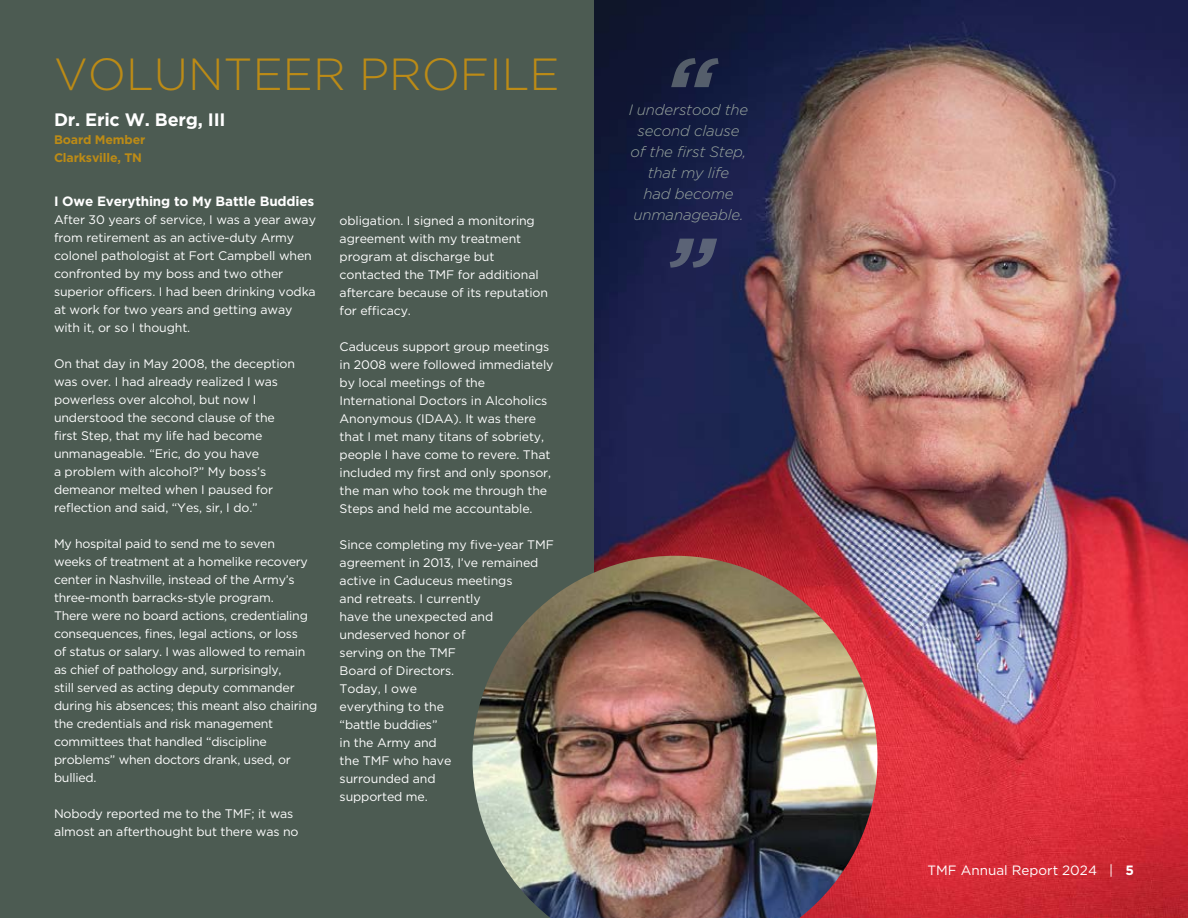
<style>
.page{position:relative;width:1188px;height:918px;background:#4c5b52}
.page>*{position:absolute;margin:0;border:0;box-sizing:border-box;transform-origin:0 0}
.t1{font:italic 700 90px/180px "Gotham";color:#9aa69f}
.t2{font:300 45px "Gotham";color:#bc8b16}
.t3{font:700 18px "Gotham";letter-spacing:-.01em;color:#fff}
.t4{font:italic 300 15px/21px "Gotham";letter-spacing:-.01em;color:#9aa69f;text-align:center}
.t5{font:700 13.5px "Gotham";letter-spacing:-.01em;color:#fff}
.t6{font:13.5px "Gotham";color:#fff}
.t7{font:12.3px/18px "Gotham";letter-spacing:-.01em;color:#fff}
.t8{font:700 12.3px/18px "Gotham";letter-spacing:-.01em;color:#bc8b16}
.s1{font-weight:700}
</style>
<div class="page">
<img style="left:594px;top:0;width:594px;height:918px">
<img style="left:473px;top:556px;width:405px;height:362px">
<h2 class="t2" style="left:54px;top:46px;width:507px">VOLUNTEER PROFILE</h2>
<h3 class="t3" style="left:54px;top:108px;width:173px">Dr. Eric W. Berg, III</h3>
<p class="t8" style="left:54px;top:131px;width:93px">Board Member<br>Clarksville, TN</p>
<p class="t5" style="left:54px;top:192px;width:262px">I Owe Everything to My Battle Buddies</p>
<p class="t7" style="left:54px;top:210px;width:264px">After 30 years of service, I was a year away from retirement as an active-duty Army colonel pathologist at Fort Campbell when confronted by my boss and two other superior officers. I had been drinking vodka at work for two years and getting away with it, or so I thought.</p>
<p class="t7" style="left:54px;top:354px;width:243px">On that day in May 2008, the deception was over. I had already realized I was powerless over alcohol, but now I understood the second clause of the first Step, that my life had become unmanageable. “Eric, do you have<br>a problem with alcohol?” My boss’s demeanor melted when I paused for reflection and said, “Yes, sir, I do.”</p>
<p class="t7" style="left:54px;top:534px;width:265px">My hospital paid to send me to seven<br>weeks of treatment at a homelike recovery center in Nashville, instead of the Army’s three-month barracks-style program.<br>There were no board actions, credentialing consequences, fines, legal actions, or loss<br>of status or salary. I was allowed to remain as chief of pathology and, surprisingly,<br>still served as acting deputy commander during his absences; this meant also chairing the credentials and risk management committees that handled “discipline problems” when doctors drank, used, or bullied.</p>
<p class="t7" style="left:54px;top:805px;width:246px">Nobody reported me to the TMF; it was almost an afterthought but there was no</p>
<p class="t7" style="left:340px;top:211px;width:210px">obligation. I signed a monitoring agreement with my treatment program at discharge but contacted the TMF for additional aftercare because of its reputation for efficacy.</p>
<p class="t7" style="left:340px;top:337px;width:215px">Caduceus support group meetings in 2008 were followed immediately by local meetings of the<br>International Doctors in Alcoholics<br>Anonymous (IDAA). It was there that I met many titans of sobriety, people I have come to revere. That included my first and only sponsor, the man who took me through the<br>Steps and held me accountable.</p>
<p class="t7" style="left:340px;top:535px;width:216px">Since completing my five-year TMF agreement in 2013, I’ve remained active in Caduceus meetings<br>and retreats. I currently<br>have the unexpected and undeserved honor of<br>serving on the TMF<br>Board of Directors.<br>Today, I owe<br>everything to the<br>“battle buddies”<br>in the Army and<br>the TMF who have<br>surrounded and<br>supported me.</p>
<h1 class="t1" style="left:663px;top:-1px;width:53px">“ ”</h1>
<p class="t4" style="left:629px;top:98px;width:121px">I understood the second clause of the first Step, that my life<br>had become unmanageable.</p>
<p class="t6" style="left:927px;top:861px;width:208px">TMF Annual Report 2024 | <span class="s1">5</span></p>
</div>
